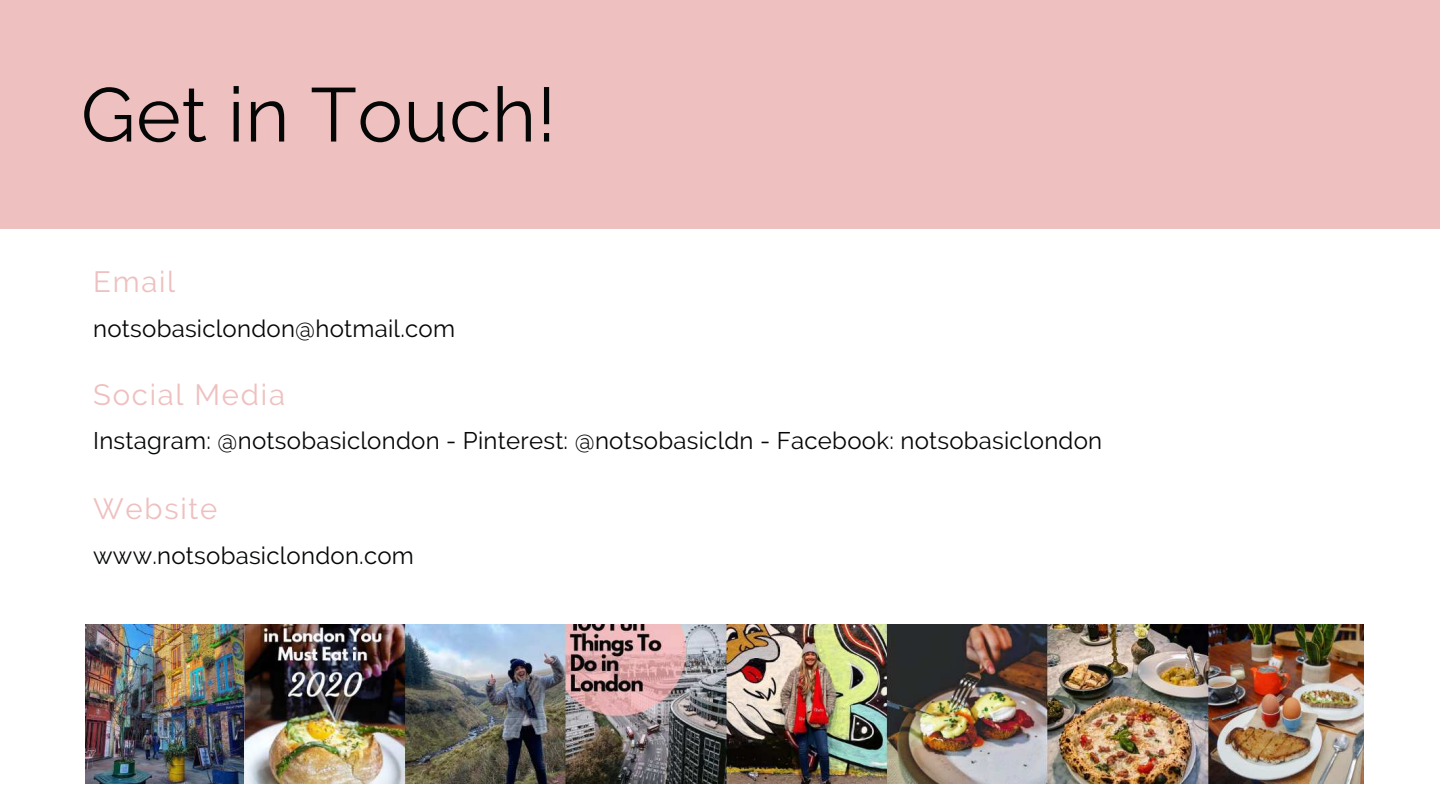
<style>
.page{position:relative;width:1440px;height:810px;background:#fff}
.page>*{position:absolute;margin:0;border:0;box-sizing:border-box;transform-origin:0 0}
.t1{font:76px "Raleway";letter-spacing:.01em;color:#050707}
.t2{font:29.3px "Raleway";letter-spacing:.06em;color:#eec0bf}
.t3{font:24px "Raleway";letter-spacing:.01em;color:#050707}
</style>
<div class="page">
<div style="left:0;top:0;width:1440px;height:229px;background:#eec0bf"></div>
<img style="left:86px;top:625px;width:1278px;height:159px">
<h1 class="t1" style="left:81px;top:71px;width:477px">Get in Touch!</h1>
<p class="t2" style="left:93px;top:265px;width:84px">Email</p>
<p class="t3" style="left:93px;top:315px;width:363px">notsobasiclondon@hotmail.com</p>
<p class="t2" style="left:93px;top:377px;width:193px">Social Media</p>
<p class="t3" style="left:93px;top:426px;width:1010px">Instagram: @notsobasiclondon - Pinterest: @notsobasicldn - Facebook: notsobasiclondon</p>
<p class="t2" style="left:93px;top:492px;width:126px">Website</p>
<p class="t3" style="left:93px;top:541px;width:322px">www.notsobasiclondon.com</p>
</div>
